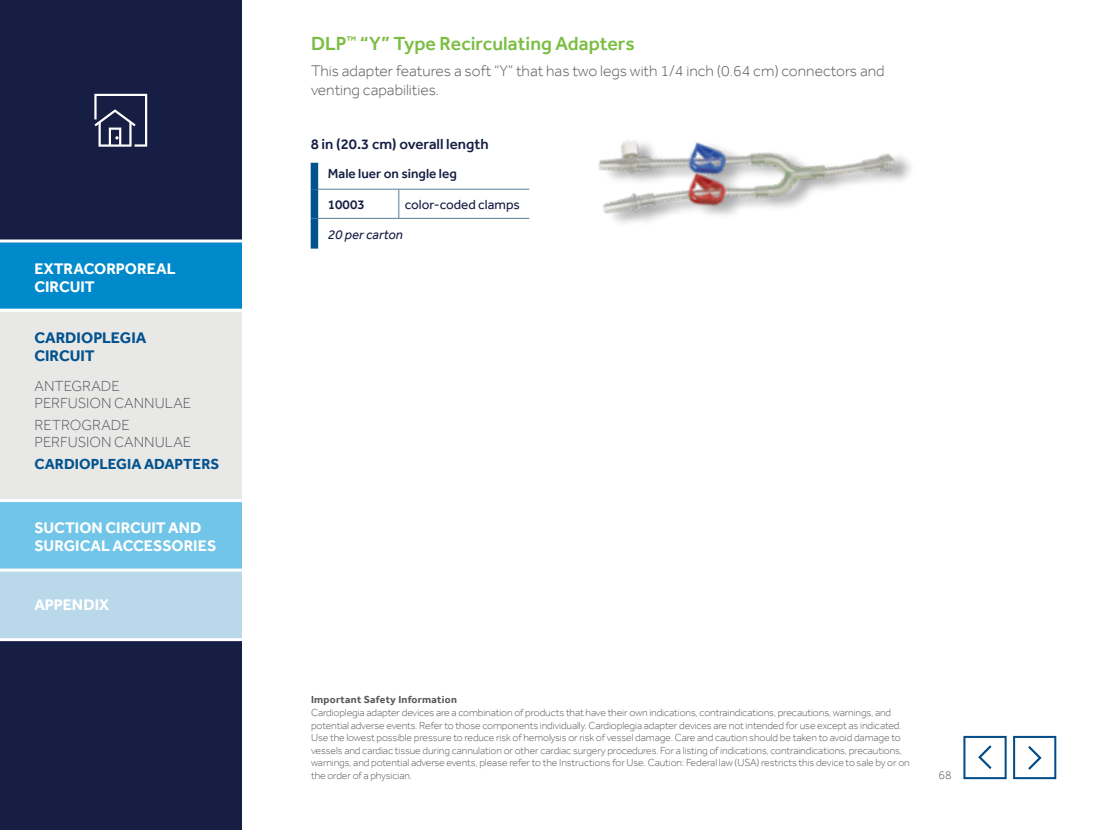
<style>
.page{position:relative;width:1106px;height:830px;background:#fff}
.page>*{position:absolute;margin:0;border:0;box-sizing:border-box;transform-origin:0 0}
.t1{font:500 19.5px "Effra";color:#7bbd42}
.t2{font:300 15.75px/19.5px "Effra";color:#58595b}
.t3{font:700 15.75px/18px "Effra";color:#fff}
.t4{font:700 15.75px/18px "Effra";color:#02528e}
.t5{font:300 15px/16.5px "Effra";color:#58595b}
.t6{font:500 15px "Effra";color:#171e43}
.t7{font:700 15px "Effra";color:#02528e}
.t8{font:500 13.5px "Effra";color:#171e43}
.t9{font:13.5px "Effra";color:#171e43}
.t10{font:italic 13.5px "Effra";color:#171e43}
.t11{font:300 12px "Effra";color:#53565a}
.t12{font:300 10.5px/12.6px "Effra";letter-spacing:-.01em;color:#58595b}
.t13{font:700 10.5px "Effra";letter-spacing:.025em;color:#58595b}
</style>
<div class="page">
<div style="left:0;top:312px;width:242px;height:189px;background:#e8e8e7"></div>
<div style="left:0;top:622px;width:242px;height:207px;background:#171e43"></div>
<div style="left:0;top:0;width:242px;height:240px;background:#171e43"></div>
<svg style="left:94px;top:94px;width:53px;height:53px"></svg>
<div style="left:0;top:241px;width:242px;height:69px;background:#008acb"></div>
<div style="left:0;top:501px;width:242px;height:69px;background:#71c5e8"></div>
<div style="left:0;top:570px;width:242px;height:69px;background:#b9d9eb"></div>
<hr style="left:0;top:239px;width:242px;height:3px;background:#fff">
<hr style="left:0;top:308px;width:242px;height:3px;background:#fff">
<hr style="left:0;top:499px;width:242px;height:3px;background:#fff">
<hr style="left:0;top:568px;width:242px;height:3px;background:#fff">
<hr style="left:0;top:638px;width:242px;height:3px;background:#fff">
<svg style="left:963px;top:735px;width:44px;height:44px"></svg>
<svg style="left:1013px;top:735px;width:43px;height:44px"></svg>
<svg style="left:318px;top:189px;width:211px;height:59px"></svg>
<hr style="left:318px;top:218px;width:81px;height:1px;background:#597e95">
<hr style="left:399px;top:218px;width:130px;height:1px;background:#597e95">
<div style="left:311px;top:163px;width:7px;height:26px;background:#02528e"></div>
<div style="left:311px;top:189px;width:7px;height:29px;background:#02528e"></div>
<div style="left:311px;top:218px;width:7px;height:30px;background:#02528e"></div>
<img style="left:598px;top:140px;width:313px;height:84px">
<h2 class="t3" style="left:34px;top:260px;width:143px">EXTRACORPOREAL<br>CIRCUIT</h2>
<h2 class="t4" style="left:34px;top:329px;width:114px">CARDIOPLEGIA<br>CIRCUIT</h2>
<h3 class="t5" style="left:35px;top:378px;width:158px">ANTEGRADE<br>PERFUSION CANNULAE</h3>
<h3 class="t5" style="left:35px;top:417px;width:158px">RETROGRADE<br>PERFUSION CANNULAE</h3>
<h3 class="t7" style="left:35px;top:455px;width:186px">CARDIOPLEGIA ADAPTERS</h3>
<h2 class="t3" style="left:34px;top:518px;width:184px">SUCTION CIRCUIT AND<br>SURGICAL ACCESSORIES</h2>
<h2 class="t3" style="left:34px;top:595px;width:76px">APPENDIX</h2>
<h1 class="t1" style="left:311px;top:32px;width:325px">DLP<sup>™</sup> “Y” Type Recirculating Adapters</h1>
<h2 class="t2" style="left:311px;top:61px;width:575px">This adapter features a soft “Y” that has two legs with 1/4 inch (0.64 cm) connectors and venting capabilities.</h2>
<h3 class="t6" style="left:311px;top:135px;width:180px">8 in (20.3 cm) overall length</h3>
<p class="t8" style="left:328px;top:165px;width:130px">Male luer on single leg</p>
<p class="t8" style="left:328px;top:196px;width:38px">10003</p>
<p class="t9" style="left:405px;top:197px;width:117px">color-coded clamps</p>
<p class="t10" style="left:328px;top:226px;width:76px">20 per carton</p>
<p class="t13" style="left:311px;top:693px;width:147px">Important Safety Information</p>
<p class="t12" style="left:311px;top:706px;width:600px">Cardioplegia adapter devices are a combination of products that have their own indications, contraindications, precautions, warnings, and potential adverse events. Refer to those components individually. Cardioplegia adapter devices are not intended for use except as indicated.<br>Use the lowest possible pressure to reduce risk of hemolysis or risk of vessel damage. Care and caution should be taken to avoid damage to vessels and cardiac tissue during cannulation or other cardiac surgery procedures. For a listing of indications, contraindications, precautions, warnings, and potential adverse events, please refer to the Instructions for Use. Caution: Federal law (USA) restricts this device to sale by or on the order of a physician.</p>
<p class="t11" style="left:938px;top:768px;width:15px">68</p>
</div>
